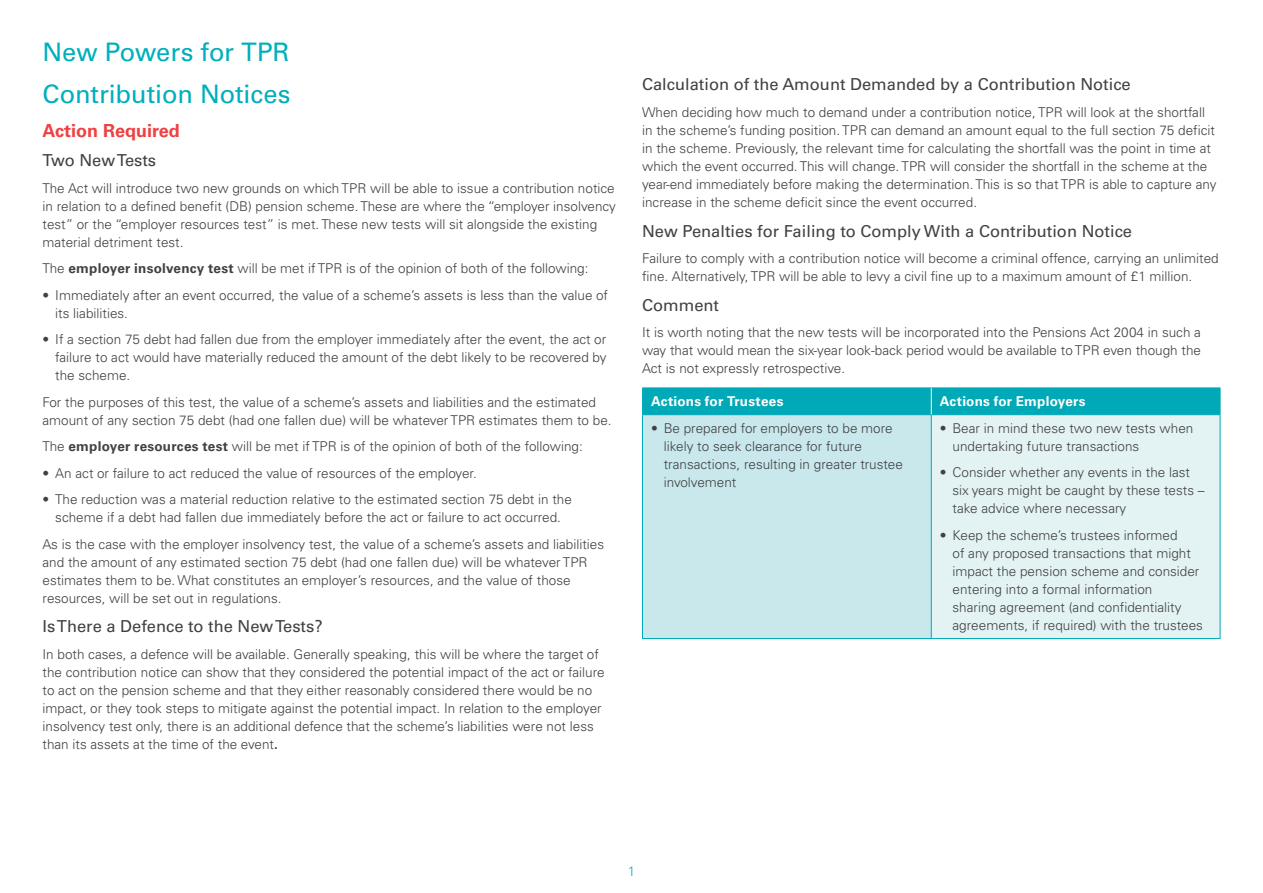
<style>
.page{position:relative;width:1263px;height:893px;background:#fff}
.page>*{position:absolute;margin:0;border:0;box-sizing:border-box;transform-origin:0 0}
.t1{font:25.5px/41.5px "Univers LTCYR 55 Roman";letter-spacing:-.005em;color:#00afbc}
.t2{font:700 18px "Univers LTCYR 65";color:#ef4143}
.t3{font:16.5px "Univers LTCYR 55 Roman";color:#414042}
.t4{font:300 13.5px/18px "Univers LTCYR 45";color:#414042}
.t5{font:700 13.5px "Univers LTCYR 65";letter-spacing:.015em;color:#fff}
.t6{font:300 13.5px "Univers LTCYR 45";color:#00afbc}
.s1{font-family:"Univers LTCYR 65";font-weight:700}
</style>
<div class="page">
<div style="left:642px;top:415px;width:289px;height:223px;background:#c9e8ec"></div>
<div style="left:931px;top:415px;width:289px;height:223px;background:#e3f3f4"></div>
<hr style="left:642px;top:415px;width:1px;height:223px;background:#00a9b7">
<hr style="left:931px;top:415px;width:1px;height:223px;background:#00a9b7">
<hr style="left:1220px;top:415px;width:1px;height:223px;background:#00a9b7">
<hr style="left:642px;top:638px;width:289px;height:1px;background:#00a9b7">
<hr style="left:931px;top:638px;width:289px;height:1px;background:#00a9b7">
<div style="left:642px;top:388px;width:579px;height:27px;background:#00a9b7"></div>
<h1 class="t1" style="left:43px;top:30px;width:250px">New Powers for TPR<br>Contribution Notices</h1>
<h2 class="t2" style="left:43px;top:117px;width:139px">Action Required</h2>
<p class="t3" style="left:43px;top:149px;width:115px">Two New Tests</p>
<p class="t4" style="left:43px;top:178px;width:575px">The Act will introduce two new grounds on which TPR will be able to issue a contribution notice in relation to a defined benefit (DB) pension scheme. These are where the “employer insolvency test” or the “employer resources test” is met. These new tests will sit alongside the existing material detriment test.</p>
<p class="t4" style="left:43px;top:259px;width:547px">The <span class="s1">employer insolvency test</span> will be met if TPR is of the opinion of both of the following:</p>
<p class="t4" style="left:55px;top:285px;width:554px;text-indent:-13px">• Immediately after an event occurred, the value of a scheme’s assets is less than the value of its liabilities.</p>
<p class="t4" style="left:55px;top:330px;width:553px;text-align:justify;text-indent:-13px">• If a section 75 debt had fallen due from the employer immediately after the event, the act or failure to act would have materially reduced the amount of the debt likely to be recovered by the scheme.</p>
<p class="t4" style="left:43px;top:392px;width:571px">For the purposes of this test, the value of a scheme’s assets and liabilities and the estimated amount of any section 75 debt (had one fallen due) will be whatever TPR estimates them to be.</p>
<p class="t4" style="left:43px;top:437px;width:542px">The <span class="s1">employer resources test</span> will be met if TPR is of the opinion of both of the following:</p>
<p class="t4" style="left:43px;top:463px;width:436px">• An act or failure to act reduced the value of resources of the employer.</p>
<p class="t4" style="left:43px;top:490px;width:531px;text-align:center">• The reduction was a material reduction relative to the estimated section 75 debt in the scheme if a debt had fallen due immediately before the act or failure to act occurred.</p>
<p class="t4" style="left:43px;top:534px;width:563px">As is the case with the employer insolvency test, the value of a scheme’s assets and liabilities and the amount of any estimated section 75 debt (had one fallen due) will be whatever TPR estimates them to be. What constitutes an employer’s resources, and the value of those resources, will be set out in regulations.</p>
<p class="t3" style="left:43px;top:615px;width:282px">Is There a Defence to the New Tests?</p>
<p class="t4" style="left:43px;top:644px;width:564px">In both cases, a defence will be available. Generally speaking, this will be where the target of the contribution notice can show that they considered the potential impact of the act or failure to act on the pension scheme and that they either reasonably considered there would be no impact, or they took steps to mitigate against the potential impact. In relation to the employer insolvency test only, there is an additional defence that the scheme’s liabilities were not less than its assets at the time of the event<span class="s1">.</span></p>
<p class="t3" style="left:642px;top:73px;width:490px">Calculation of the Amount Demanded by a Contribution Notice</p>
<p class="t4" style="left:642px;top:103px;width:576px">When deciding how much to demand under a contribution notice, TPR will look at the shortfall in the scheme’s funding position. TPR can demand an amount equal to the full section 75 deficit in the scheme. Previously, the relevant time for calculating the shortfall was the point in time at which the event occurred. This will change. TPR will consider the shortfall in the scheme at the year-end immediately before making the determination. This is so that TPR is able to capture any increase in the scheme deficit since the event occurred.</p>
<p class="t3" style="left:642px;top:219px;width:491px">New Penalties for Failing to Comply With a Contribution Notice</p>
<p class="t4" style="left:642px;top:249px;width:578px">Failure to comply with a contribution notice will become a criminal offence, carrying an unlimited fine. Alternatively, TPR will be able to levy a civil fine up to a maximum amount of £1 million.</p>
<p class="t3" style="left:642px;top:293px;width:78px">Comment</p>
<p class="t4" style="left:642px;top:323px;width:560px;text-align:justify">It is worth noting that the new tests will be incorporated into the Pensions Act 2004 in such a way that would mean the six-year look-back period would be available to TPR even though the Act is not expressly retrospective.</p>
<p class="t5" style="left:651px;top:392px;width:134px">Actions for Trustees</p>
<p class="t5" style="left:940px;top:392px;width:147px">Actions for Employers</p>
<p class="t4" style="left:664px;top:419px;width:241px;text-indent:-13px">• Be prepared for employers to be more likely to seek clearance for future transactions, resulting in greater trustee involvement</p>
<p class="t4" style="left:952px;top:419px;width:242px;text-indent:-13px">• Bear in mind these two new tests when undertaking future transactions</p>
<p class="t4" style="left:952px;top:463px;width:254px;text-indent:-13px">• Consider whether any events in the last six years might be caught by these tests – take advice where necessary</p>
<p class="t4" style="left:952px;top:526px;width:252px;text-indent:-13px">• Keep the scheme’s trustees informed<br>of any proposed transactions that might impact the pension scheme and consider entering into a formal information<br>sharing agreement (and confidentiality agreements, if required) with the trustees</p>
<p class="t6" style="left:628px;top:862px;width:9px">1</p>
</div>
